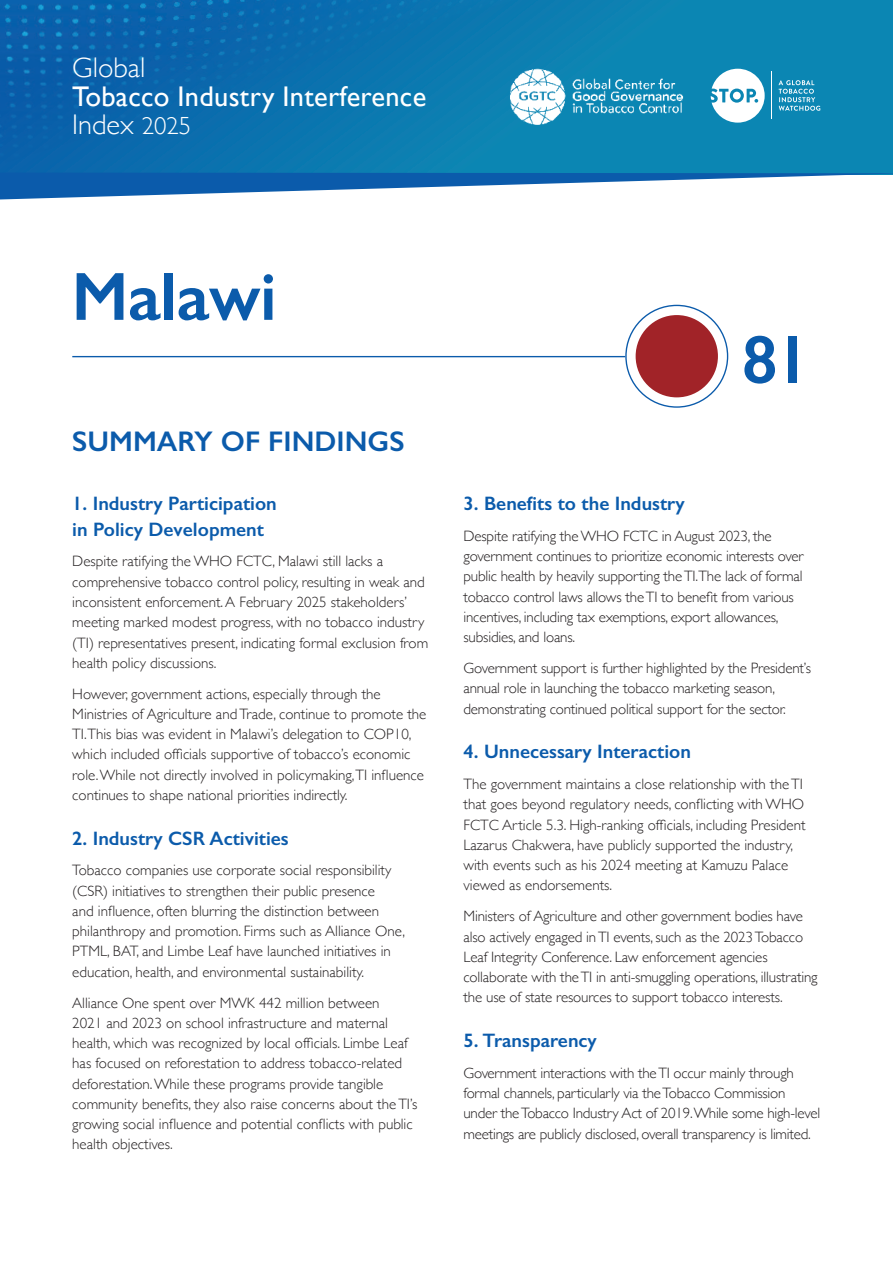
<style>
.page{position:relative;width:893px;height:1263px;background:#fff}
.page>*{position:absolute;margin:0;border:0;box-sizing:border-box;transform-origin:0 0}
.t1{font:600 68.4px "Gill Sans";letter-spacing:-.01em;color:#0b5bab}
.t2{font:28.5px/28.5px "Gill Sans";letter-spacing:.01em;color:#fff}
.t3{font:600 28.5px "Gill Sans";color:#0b5bab}
.t4{font:300 28.5px "Gill Sans";color:#fff}
.t5{font:600 19.5px/25.5px "Gill Sans";color:#0b5bab}
.Body_Copy{font:300 15px/20.2px "Gill Sans";color:#231f20}
.s1{font-weight:300}
.s2{font-weight:300;font-size:24.75px}
</style>
<div class="page">
<div style="left:0;top:0;width:893px;height:175px;background:#0b86b3"></div>
<img style="left:0;top:0;width:772px;height:355px">
<svg style="left:711px;top:69px;width:54px;height:54px"></svg>
<div style="left:733px;top:92px;width:8px;height:8px;background:#fff;border-radius:50%"></div>
<hr style="left:772px;top:71px;width:1px;height:48px;background:#fff">
<svg style="left:778px;top:80px;width:42px;height:31px"></svg>
<img style="left:497px;top:57px;width:193px;height:77px">
<svg style="left:0;top:173px;width:893px;height:28px"></svg>
<hr style="left:72px;top:356px;width:553px;height:1px;background:#0b5bab">
<div style="left:636px;top:315px;width:82px;height:82px;background:#a12328;border-radius:50%"></div>
<h2 class="t4" style="left:72px;top:45px;width:75px">Global</h2>
<h2 class="t2" style="left:72px;top:81px;width:356px">Tobacco Industry Interference<br><span class="s1">Index</span> <span class="s2">2025</span></h2>
<h1 class="t1" style="left:71px;top:255px;width:207px">Malawi</h1>
<h2 class="t3" style="left:72px;top:424px;width:334px">SUMMARY OF FINDINGS</h2>
<h3 class="t5" style="left:72px;top:491px;width:206px">1. Industry Participation in Policy Development</h3>
<p class="Body_Copy" style="left:72px;top:551px;width:358px">Despite ratifying the WHO FCTC, Malawi still lacks a comprehensive tobacco control policy, resulting in weak and inconsistent enforcement. A February 2025 stakeholders’ meeting marked modest progress, with no tobacco industry (TI) representatives present, indicating formal exclusion from health policy discussions.</p>
<p class="Body_Copy" style="left:72px;top:683px;width:356px">However, government actions, especially through the Ministries of Agriculture and Trade, continue to promote the TI.This bias was evident in Malawi’s delegation to COP10, which included officials supportive of tobacco’s economic role. While not directly involved in policymaking,TI influence continues to shape national priorities indirectly.</p>
<h3 class="t5" style="left:72px;top:825px;width:218px">2. Industry CSR Activities</h3>
<p class="Body_Copy" style="left:72px;top:860px;width:334px">Tobacco companies use corporate social responsibility (CSR) initiatives to strengthen their public presence<br>and influence, often blurring the distinction between philanthropy and promotion. Firms such as Alliance One, PTML, BAT, and Limbe Leaf have launched initiatives in education, health, and environmental sustainability.</p>
<p class="Body_Copy" style="left:72px;top:992px;width:347px">Alliance One spent over MWK 442 million between<br>2021 and 2023 on school infrastructure and maternal health, which was recognized by local officials. Limbe Leaf has focused on reforestation to address tobacco-related deforestation. While these programs provide tangible community benefits, they also raise concerns about the TI’s growing social influence and potential conflicts with public health objectives.</p>
<h1 class="t1" style="left:742px;top:318px;width:70px">81</h1>
<h3 class="t5" style="left:463px;top:491px;width:223px">3. Benefits to the Industry</h3>
<p class="Body_Copy" style="left:463px;top:525px;width:341px">Despite ratifying the WHO FCTC in August 2023, the government continues to prioritize economic interests over public health by heavily supporting the TI.The lack of formal tobacco control laws allows the TI to benefit from various incentives, including tax exemptions, export allowances, subsidies, and loans.</p>
<p class="Body_Copy" style="left:463px;top:657px;width:349px">Government support is further highlighted by the President’s annual role in launching the tobacco marketing season, demonstrating continued political support for the sector.</p>
<h3 class="t5" style="left:463px;top:739px;width:229px">4. Unnecessary Interaction</h3>
<p class="Body_Copy" style="left:463px;top:773px;width:344px">The government maintains a close relationship with the TI that goes beyond regulatory needs, conflicting with WHO FCTC Article 5.3. High-ranking officials, including President Lazarus Chakwera, have publicly supported the industry, with events such as his 2024 meeting at Kamuzu Palace viewed as endorsements.</p>
<p class="Body_Copy" style="left:463px;top:905px;width:356px">Ministers of Agriculture and other government bodies have also actively engaged in TI events, such as the 2023 Tobacco Leaf Integrity Conference. Law enforcement agencies collaborate with the TI in anti-smuggling operations, illustrating the use of state resources to support tobacco interests.</p>
<h3 class="t5" style="left:463px;top:1027px;width:135px">5. Transparency</h3>
<p class="Body_Copy" style="left:463px;top:1062px;width:358px">Government interactions with the TI occur mainly through formal channels, particularly via the Tobacco Commission under the Tobacco Industry Act of 2019. While some high-level meetings are publicly disclosed, overall transparency is limited.</p>
</div>
